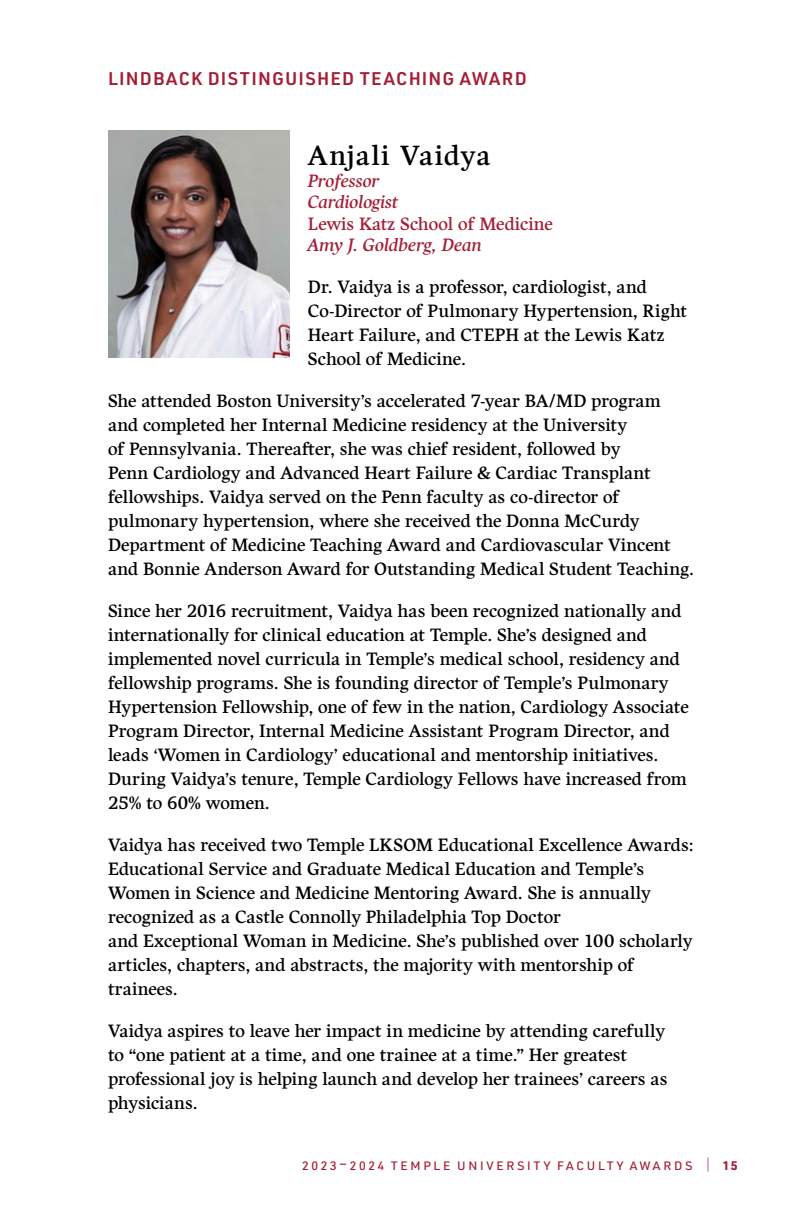
<style>
.page{position:relative;width:792px;height:1224px;background:#fff}
.page>*{position:absolute;margin:0;border:0;box-sizing:border-box;transform-origin:0 0}
.t1{font:28px "Harfang";letter-spacing:.025em;color:#000}
.t2{font:18px/24px "Harfang";color:#000}
.t3{font:italic 18px/21.6px "Harfang";color:#a41e35}
.t4{font:600 18px "URWDIN";letter-spacing:.07em;color:#a41e35}
.t5{font:18px "Harfang";letter-spacing:-.005em;color:#a41e35}
.t6{font:16px "URWDIN";letter-spacing:.145em;color:#a41e35}
.s1{font-weight:600;color:#d9a0aa}
.s2{font-weight:600}
</style>
<div class="page">
<img style="left:108px;top:130px;width:182px;height:227px">
<p class="t4" style="left:108px;top:66px;width:420px">LINDBACK DISTINGUISHED TEACHING AWARD</p>
<h1 class="t1" style="left:308px;top:139px;width:184px">Anjali Vaidya</h1>
<p class="t3" style="left:308px;top:170px;width:92px">Professor<br>Cardiologist</p>
<p class="t5" style="left:308px;top:213px;width:247px">Lewis Katz School of Medicine</p>
<p class="t3" style="left:308px;top:234px;width:176px">Amy J. Goldberg, Dean</p>
<p class="t2" style="left:308px;top:275px;width:381px">Dr. Vaidya is a professor, cardiologist, and Co-Director of Pulmonary Hypertension, Right Heart Failure, and CTEPH at the Lewis Katz School of Medicine.</p>
<p class="t2" style="left:108px;top:389px;width:588px">She attended Boston University’s accelerated 7-year BA/MD program and completed her Internal Medicine residency at the University<br>of Pennsylvania. Thereafter, she was chief resident, followed by<br>Penn Cardiology and Advanced Heart Failure &amp; Cardiac Transplant fellowships. Vaidya served on the Penn faculty as co-director of pulmonary hypertension, where she received the Donna McCurdy Department of Medicine Teaching Award and Cardiovascular Vincent and Bonnie Anderson Award for Outstanding Medical Student Teaching.</p>
<p class="t2" style="left:108px;top:599px;width:582px">Since her 2016 recruitment, Vaidya has been recognized nationally and internationally for clinical education at Temple. She’s designed and implemented novel curricula in Temple’s medical school, residency and fellowship programs. She is founding director of Temple’s Pulmonary Hypertension Fellowship, one of few in the nation, Cardiology Associate Program Director, Internal Medicine Assistant Program Director, and leads ‘Women in Cardiology’ educational and mentorship initiatives.<br>During Vaidya’s tenure, Temple Cardiology Fellows have increased from 25% to 60% women.</p>
<p class="t2" style="left:108px;top:833px;width:587px">Vaidya has received two Temple LKSOM Educational Excellence Awards:<br>Educational Service and Graduate Medical Education and Temple’s Women in Science and Medicine Mentoring Award. She is annually recognized as a Castle Connolly Philadelphia Top Doctor<br>and Exceptional Woman in Medicine. She’s published over 100 scholarly articles, chapters, and abstracts, the majority with mentorship of trainees.</p>
<p class="t2" style="left:108px;top:1019px;width:561px">Vaidya aspires to leave her impact in medicine by attending carefully to “one patient at a time, and one trainee at a time.” Her greatest professional joy is helping launch and develop her trainees’ careers as physicians.</p>
<p class="t6" style="left:303px;top:1153px;width:437px">2023–2024 TEMPLE UNIVERSITY FACULTY AWARDS <span class="s1">|</span> <span class="s2">15</span></p>
</div>
